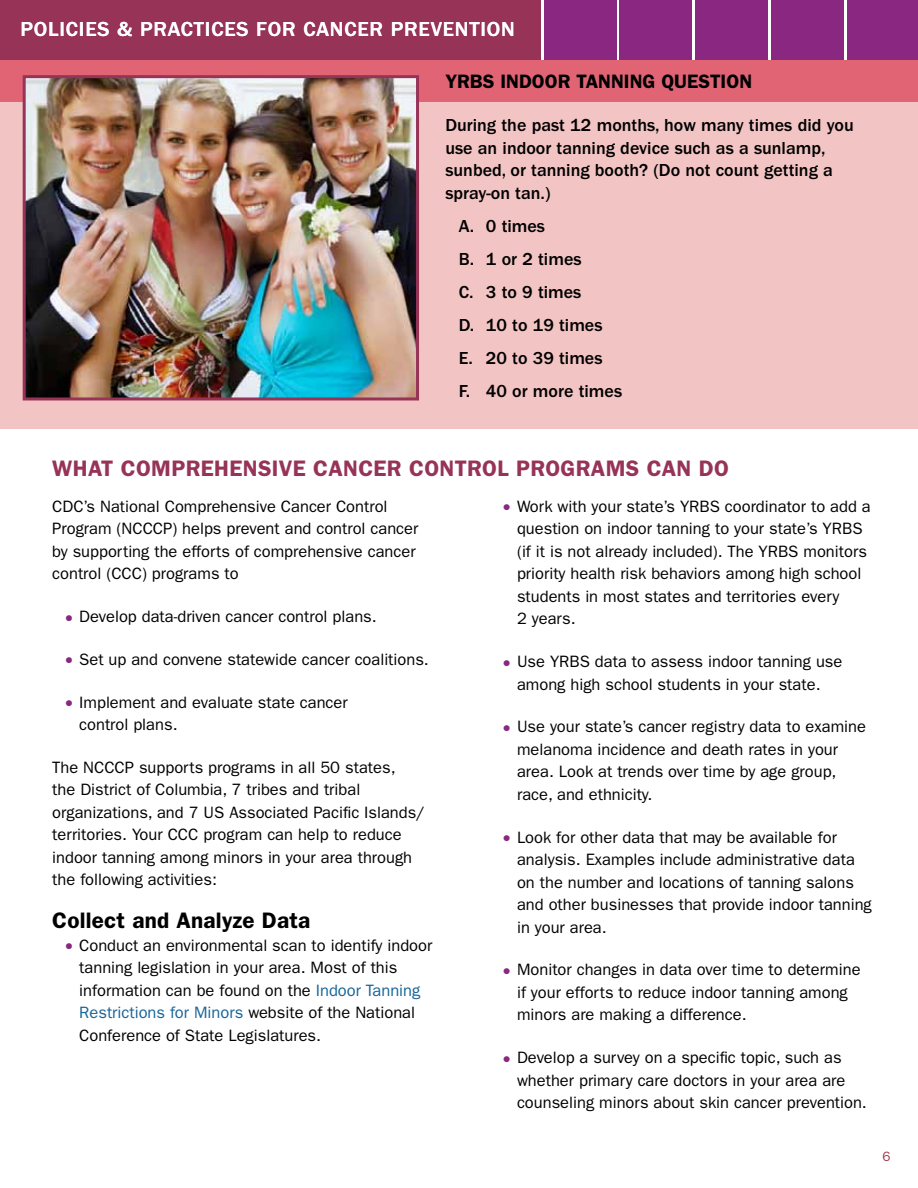
<style>
.page{position:relative;width:918px;height:1188px;background:#fff}
.page>*{position:absolute;margin:0;border:0;box-sizing:border-box;transform-origin:0 0}
.t1{font:600 22.5px "ITC Franklin Gothic Std";letter-spacing:.015em;color:#963357}
.t2{font:600 22.5px "ITC Franklin Gothic Std";letter-spacing:.01em;color:#000}
.t3{font:500 21px "ITC Franklin Gothic Std";letter-spacing:.04em;color:#fff}
.call_out_box_H{font:600 19.5px "ITC Franklin Gothic Std";color:#000}
.Box_P{font:500 18px/22.5px "ITC Franklin Gothic Std";color:#000}
.t4{font:16.5px/22.5px "ITC Franklin Gothic Std";color:#000}
.t5{font:13.5px "ITC Franklin Gothic Std";color:#a3374e}
.s1{color:#8a2781}
.s2{color:#176498}
</style>
<div class="page">
<div style="left:0;top:61px;width:918px;height:368px;background:#f2c4c3"></div>
<div style="left:544px;top:0;width:72px;height:61px;background:#8a2781"></div>
<div style="left:620px;top:0;width:72px;height:61px;background:#8a2781"></div>
<div style="left:696px;top:0;width:72px;height:61px;background:#8a2781"></div>
<div style="left:771px;top:0;width:73px;height:61px;background:#8a2781"></div>
<div style="left:847px;top:0;width:71px;height:61px;background:#8a2781"></div>
<div style="left:0;top:0;width:540px;height:61px;background:#963357"></div>
<div style="left:0;top:61px;width:918px;height:41px;background:#e16475"></div>
<img style="left:27px;top:79px;width:388px;height:317px">
<div style="left:23px;top:75px;width:396px;height:325px;border:3px solid #963357"></div>
<p class="t3" style="left:20px;top:17px;width:496px">POLICIES &amp; PRACTICES FOR CANCER PREVENTION</p>
<h2 class="call_out_box_H" style="left:445px;top:70px;width:308px">YRBS INDOOR TANNING QUESTION</h2>
<p class="Box_P" style="left:445px;top:114px;width:410px">During the past 12 months, how many times did you use an indoor tanning device such as a sunlamp, sunbed, or tanning booth? (Do not count getting a spray-on tan.)</p>
<p class="Box_P" style="left:459px;top:215px;width:88px">A. 0 times</p>
<p class="Box_P" style="left:459px;top:248px;width:124px">B. 1 or 2 times</p>
<p class="Box_P" style="left:459px;top:281px;width:124px">C. 3 to 9 times</p>
<p class="Box_P" style="left:459px;top:314px;width:145px">D. 10 to 19 times</p>
<p class="Box_P" style="left:459px;top:347px;width:145px">E. 20 to 39 times</p>
<p class="Box_P" style="left:459px;top:380px;width:165px">F. 40 or more times</p>
<h2 class="t1" style="left:52px;top:455px;width:678px">WHAT COMPREHENSIVE CANCER CONTROL PROGRAMS CAN DO</h2>
<p class="t4" style="left:52px;top:495px;width:368px">CDC’s National Comprehensive Cancer Control Program (NCCCP) helps prevent and control cancer by supporting the efforts of comprehensive cancer control (CCC) programs to</p>
<p class="t4" style="left:66px;top:605px;width:312px"><span class="s1">●</span> Develop data-driven cancer control plans.</p>
<p class="t4" style="left:66px;top:648px;width:365px"><span class="s1">●</span> Set up and convene statewide cancer coalitions.</p>
<p class="t4" style="left:79px;top:691px;width:270px;text-indent:-14px"><span class="s1">●</span> Implement and evaluate state cancer control plans.</p>
<p class="t4" style="left:52px;top:756px;width:374px">The NCCCP supports programs in all 50 states,<br>the District of Columbia, 7 tribes and tribal organizations, and 7 US Associated Pacific Islands/ territories. Your CCC program can help to reduce indoor tanning among minors in your area through the following activities:</p>
<h3 class="t2" style="left:52px;top:907px;width:260px">Collect and Analyze Data</h3>
<p class="t4" style="left:79px;top:934px;width:355px;text-indent:-14px"><span class="s1">●</span> Conduct an environmental scan to identify indoor tanning legislation in your area. Most of this information can be found on the <span class="s2">Indoor Tanning Restrictions for Minors</span> website of the National Conference of State Legislatures.</p>
<p class="t4" style="left:517px;top:495px;width:355px;text-indent:-14px"><span class="s1">●</span> Work with your state’s YRBS coordinator to add a question on indoor tanning to your state’s YRBS (if it is not already included). The YRBS monitors priority health risk behaviors among high school students in most states and territories every<br>2 years.</p>
<p class="t4" style="left:504px;top:650px;width:340px;text-align:center"><span class="s1">●</span> Use YRBS data to assess indoor tanning use among high school students in your state.</p>
<p class="t4" style="left:517px;top:716px;width:350px;text-indent:-14px"><span class="s1">●</span> Use your state’s cancer registry data to examine melanoma incidence and death rates in your area. Look at trends over time by age group, race, and ethnicity.</p>
<p class="t4" style="left:517px;top:826px;width:356px;text-indent:-14px"><span class="s1">●</span> Look for other data that may be available for analysis. Examples include administrative data on the number and locations of tanning salons and other businesses that provide indoor tanning in your area.</p>
<p class="t4" style="left:517px;top:959px;width:345px;text-indent:-14px"><span class="s1">●</span> Monitor changes in data over time to determine if your efforts to reduce indoor tanning among minors are making a difference.</p>
<p class="t4" style="left:517px;top:1046px;width:351px;text-indent:-14px"><span class="s1">●</span> Develop a survey on a specific topic, such as whether primary care doctors in your area are counseling minors about skin cancer prevention.</p>
<p class="t5" style="left:883px;top:1148px;width:10px">6</p>
</div>
